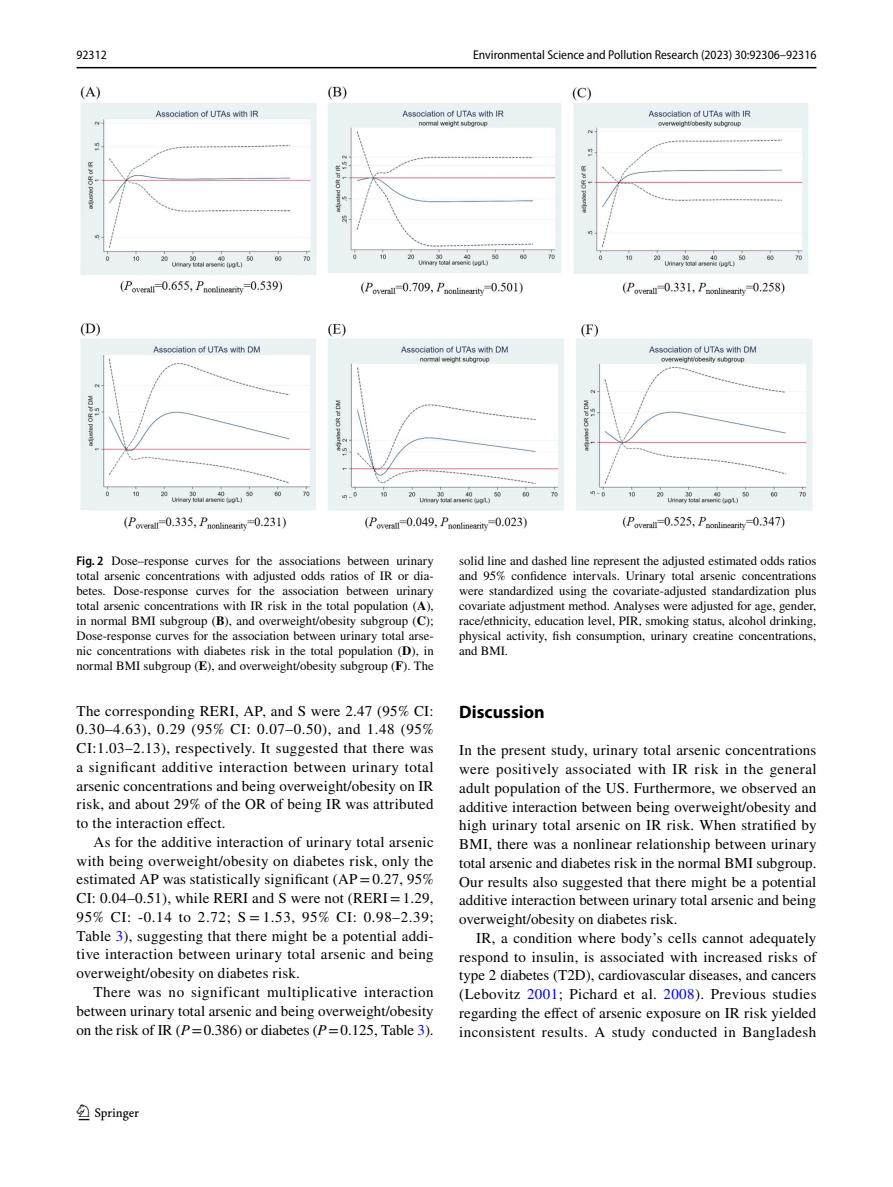
<style>
.page{position:relative;width:893px;height:1187px;background:#fff}
.page>*{position:absolute;margin:0;border:0;box-sizing:border-box;transform-origin:0 0}
.t1{font:22.5px "Springnew Regular 3";color:#000}
.t2{font:700 18px "Myriad Pro";color:#000}
.t3{font:15px/18.8px "STIX";letter-spacing:.015em;color:#000;text-align:justify}
.t4{font:12.75px/15px "STIX";color:#000;text-align:justify}
.t5{font:semi-condensed 12.75px "Myriad Pro";color:#000}
.s1{font-family:"Myriad Pro";font-weight:600;font-stretch:semi-condensed}
.s2{font-weight:700}
.s3{color:#00f}
.s4{font-style:italic}
</style>
<div class="page">
<hr style="left:77px;top:67px;width:739px;height:1px;background:#000">
<img style="left:81px;top:87px;width:731px;height:443px">
<p class="t5" style="left:77px;top:48px;width:32px">92312</p>
<p class="t5" style="left:473px;top:48px;width:345px">Environmental Science and Pollution Research (2023) 30:92306–92316</p>
<p class="t4" style="left:77px;top:554px;width:359px"><span class="s1">Fig. 2</span> Dose–response curves for the associations between urinary total arsenic concentrations with adjusted odds ratios of IR or dia&shy;betes. Dose-response curves for the association between urinary total arsenic concentrations with IR risk in the total population (<span class="s2">A</span>), in normal BMI subgroup (<span class="s2">B</span>), and overweight/obesity subgroup (<span class="s2">C</span>); Dose-response curves for the association between urinary total arse&shy;nic concentrations with diabetes risk in the total population (<span class="s2">D</span>), in normal BMI subgroup (<span class="s2">E</span>), and overweight/obesity subgroup (<span class="s2">F</span>). The</p>
<p class="t4" style="left:459px;top:554px;width:359px">solid line and dashed line represent the adjusted estimated odds ratios and 95% confidence intervals. Urinary total arsenic concentrations were standardized using the covariate-adjusted standardization plus covariate adjustment method. Analyses were adjusted for age, gender, race/ethnicity, education level, PIR, smoking status, alcohol drinking, physical activity, fish consumption, urinary creatine concentrations, and BMI.</p>
<p class="t3" style="left:77px;top:702px;width:359px">The corresponding RERI, AP, and S were 2.47 (95% CI:<br>0.30–4.63), 0.29 (95% CI: 0.07–0.50), and 1.48 (95% CI:1.03–2.13), respectively. It suggested that there was a significant additive interaction between urinary total arsenic concentrations and being overweight/obesity on IR risk, and about 29% of the OR of being IR was attributed to the interaction effect.</p>
<p class="t3" style="left:77px;top:833px;width:359px;text-indent:17px">As for the additive interaction of urinary total arsenic with being overweight/obesity on diabetes risk, only the estimated AP was statistically significant (AP=0.27, 95% CI: 0.04–0.51), while RERI and S were not (RERI=1.29, 95% CI: -0.14 to 2.72; S = 1.53, 95% CI: 0.98–2.39; Table <span class="s3">3</span>), suggesting that there might be a potential addi&shy;tive interaction between urinary total arsenic and being overweight/obesity on diabetes risk.</p>
<p class="t3" style="left:77px;top:983px;width:359px;text-indent:17px">There was no significant multiplicative interaction between urinary total arsenic and being overweight/obesity on the risk of IR (<span class="s4">P</span>=0.386) or diabetes (<span class="s4">P</span>=0.125, Table <span class="s3">3</span>).</p>
<p class="t2" style="left:459px;top:700px;width:87px">Discussion</p>
<p class="t3" style="left:459px;top:741px;width:359px">In the present study, urinary total arsenic concentrations were positively associated with IR risk in the general adult population of the US. Furthermore, we observed an additive interaction between being overweight/obesity and high urinary total arsenic on IR risk. When stratified by BMI, there was a nonlinear relationship between urinary total arsenic and diabetes risk in the normal BMI subgroup.<br>Our results also suggested that there might be a potential additive interaction between urinary total arsenic and being overweight/obesity on diabetes risk.</p>
<p class="t3" style="left:459px;top:929px;width:359px;text-indent:17px">IR, a condition where body’s cells cannot adequately respond to insulin, is associated with increased risks of type 2 diabetes (T2D), cardiovascular diseases, and cancers (Lebovitz <span class="s3">2001</span>; Pichard et al. <span class="s3">2008</span>). Previous studies regarding the effect of arsenic exposure on IR risk yielded inconsistent results. A study conducted in Bangladesh</p>
<h1 class="t1" style="left:79px;top:1104px;width:62px">1 3</h1>
</div>
